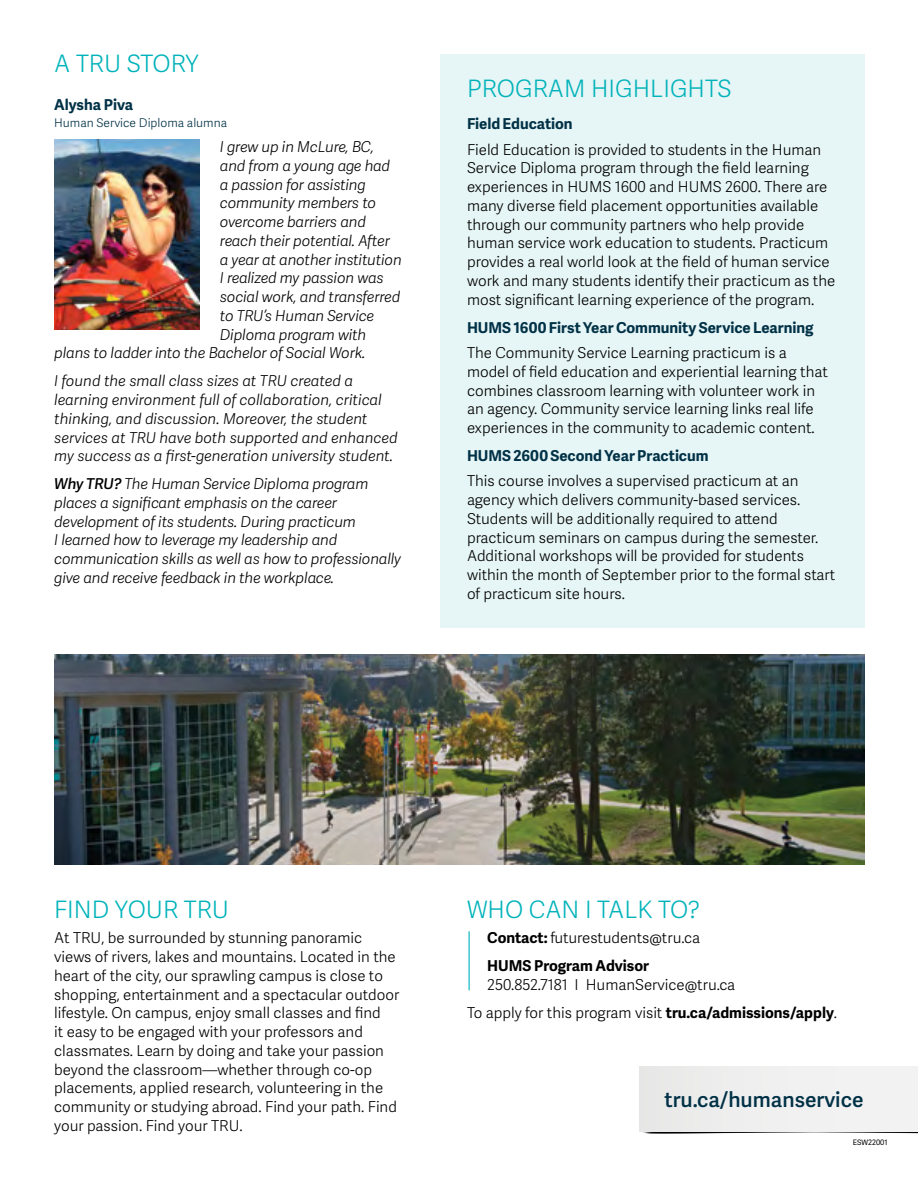
<style>
.page{position:relative;width:918px;height:1188px;background:#fff}
.page>*{position:absolute;margin:0;border:0;box-sizing:border-box;transform-origin:0 0}
.t1{font:300 24px "Adelle Sans";color:#00b3ba}
.t2{font:600 21px "Adelle Sans";color:#003146}
.t3{font:300 15px/18.8px "Adelle Sans";color:#000}
.t4{font:italic 300 15px/18.8px "Adelle Sans";letter-spacing:-.01em;color:#000}
.t5{font:700 15px "Adelle Sans";color:#003146}
.t6{font:700 15px/27.9px "Adelle Sans";color:#000}
.t7{font:300 12px "Adelle Sans";color:#003146}
.t8{font:7.5px "Adelle Sans";color:#000}
.s1{font-weight:600}
.s2{font-weight:300}
.s3{font-weight:700}
</style>
<div class="page">
<img style="left:54px;top:140px;width:146px;height:189px">
<img style="left:54px;top:655px;width:811px;height:209px">
<svg style="left:643px;top:1132px;width:275px;height:2px"></svg>
<div style="left:640px;top:1067px;width:278px;height:65px;background:#f0f0f0"></div>
<div style="left:441px;top:54px;width:424px;height:573px;background:#e6f5f5"></div>
<hr style="left:469px;top:931px;width:1px;height:59px;background:#00b3ba">
<h1 class="t1" style="left:54px;top:47px;width:146px">A TRU STORY</h1>
<p class="t5" style="left:54px;top:94px;width:80px">Alysha Piva</p>
<p class="t7" style="left:54px;top:114px;width:174px">Human Service Diploma alumna</p>
<p class="t4" style="left:220px;top:137px;width:156px">I grew up in McLure, BC,</p>
<p class="t4" style="left:220px;top:156px;width:172px">and from a young age had</p>
<p class="t4" style="left:220px;top:174px;width:147px">a passion for assisting</p>
<p class="t4" style="left:220px;top:193px;width:158px">community members to</p>
<p class="t4" style="left:220px;top:212px;width:148px">overcome barriers and</p>
<p class="t4" style="left:220px;top:231px;width:172px">reach their potential. After</p>
<p class="t4" style="left:220px;top:249px;width:183px">a year at another institution</p>
<p class="t4" style="left:220px;top:268px;width:165px">I realized my passion was</p>
<p class="t4" style="left:220px;top:287px;width:182px">social work, and transferred</p>
<p class="t4" style="left:220px;top:306px;width:156px">to TRU’s Human Service</p>
<p class="t4" style="left:220px;top:324px;width:148px">Diploma program with</p>
<p class="t4" style="left:54px;top:343px;width:313px">plans to ladder into the Bachelor of Social Work.</p>
<p class="t4" style="left:54px;top:371px;width:345px">I found the small class sizes at TRU created a learning environment full of collaboration, critical thinking, and discussion. Moreover, the student services at TRU have both supported and enhanced my success as a first-generation university student.</p>
<p class="t4" style="left:54px;top:474px;width:348px"><span class="s1">Why TRU?</span> The Human Service Diploma program places a significant emphasis on the career development of its students. During practicum<br>I learned how to leverage my leadership and communication skills as well as how to professionally give and receive feedback in the workplace.</p>
<h1 class="t1" style="left:467px;top:71px;width:266px">PROGRAM HIGHLIGHTS</h1>
<p class="t5" style="left:467px;top:113px;width:107px">Field Education</p>
<p class="t3" style="left:467px;top:139px;width:370px">Field Education is provided to students in the Human Service Diploma program through the field learning experiences in HUMS 1600 and HUMS 2600. There are many diverse field placement opportunities available through our community partners who help provide human service work education to students. Practicum provides a real world look at the field of human service work and many students identify their practicum as the most significant learning experience of the program.</p>
<p class="t5" style="left:467px;top:316px;width:348px">HUMS 1600 First Year Community Service Learning</p>
<p class="t3" style="left:467px;top:343px;width:362px">The Community Service Learning practicum is a model of field education and experiential learning that combines classroom learning with volunteer work in an agency. Community service learning links real life experiences in the community to academic content.</p>
<p class="t5" style="left:467px;top:445px;width:243px">HUMS 2600 Second Year Practicum</p>
<p class="t3" style="left:467px;top:471px;width:370px">This course involves a supervised practicum at an agency which delivers community-based services.<br>Students will be additionally required to attend practicum seminars on campus during the semester.<br>Additional workshops will be provided for students within the month of September prior to the formal start of practicum site hours.</p>
<h1 class="t1" style="left:54px;top:892px;width:176px">FIND YOUR TRU</h1>
<p class="t3" style="left:54px;top:928px;width:347px">At TRU, be surrounded by stunning panoramic views of rivers, lakes and mountains. Located in the heart of the city, our sprawling campus is close to shopping, entertainment and a spectacular outdoor lifestyle. On campus, enjoy small classes and find<br>it easy to be engaged with your professors and classmates. Learn by doing and take your passion beyond the classroom—whether through co-op placements, applied research, volunteering in the community or studying abroad. Find your path. Find your passion. Find your TRU.</p>
<h1 class="t1" style="left:467px;top:892px;width:235px">WHO CAN I TALK TO?</h1>
<p class="t6" style="left:487px;top:923px;width:214px">Contact: <span class="s2">futurestudents@tru.ca<br></span>HUMS Program Advisor</p>
<p class="t3" style="left:467px;top:970px;width:372px;line-height:27.9px;text-indent:20px">250.852.7181 I HumanService@tru.ca<br>To apply for this program visit <span class="s3">tru.ca/admissions/apply</span>.</p>
<h2 class="t2" style="left:664px;top:1084px;width:201px">tru.ca/humanservice</h2>
<p class="t8" style="left:853px;top:1137px;width:36px">ESW22001</p>
</div>
